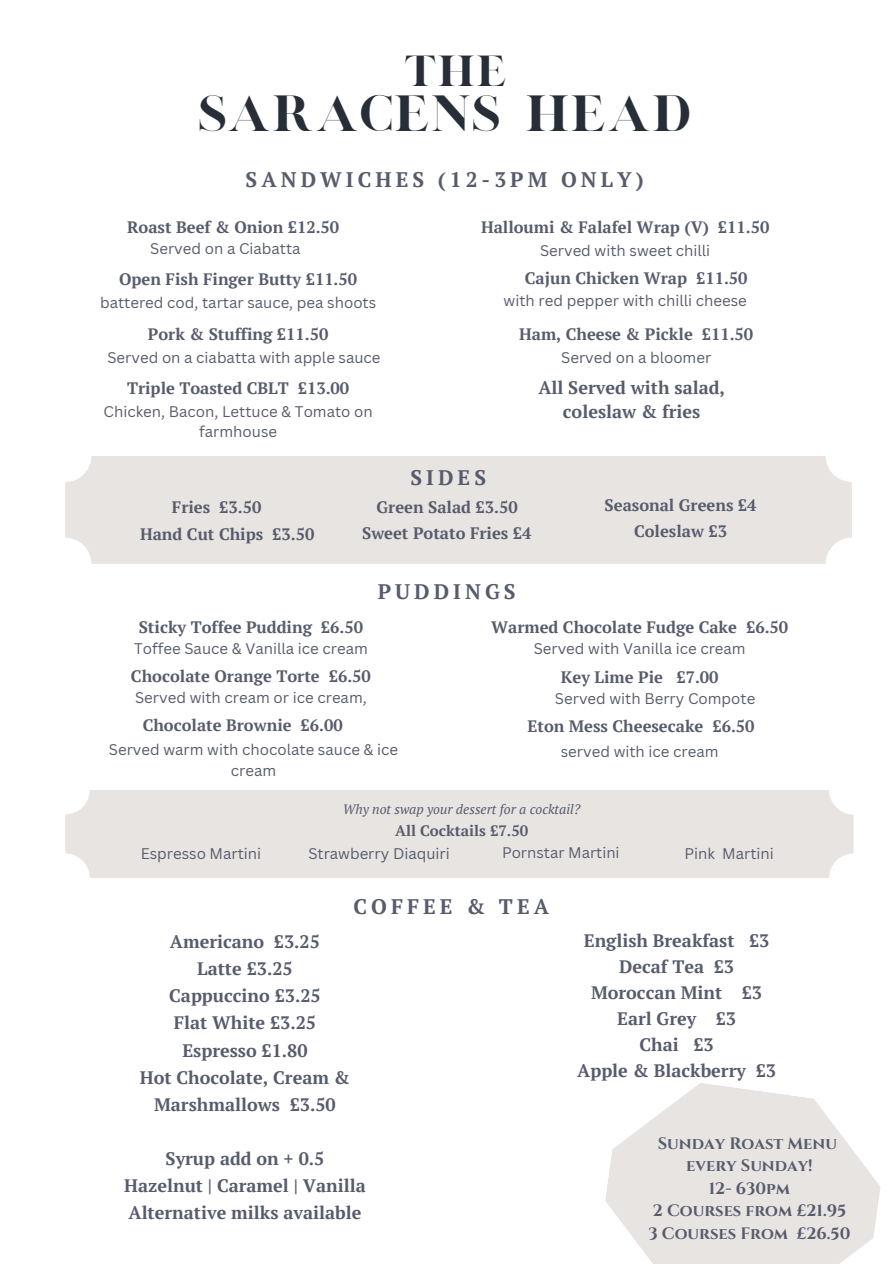
<style>
.page{position:relative;width:894px;height:1264px;background:#fff}
.page>*{position:absolute;margin:0;border:0;box-sizing:border-box;transform-origin:0 0}
.t1{font:41.25px "London";color:#272e38}
.t2{font:35.25px "London";color:#272e38}
.t3{font:700 21px "PT Serif";letter-spacing:.19em;color:#575c6d}
.t4{font:700 18px/27px "PT Serif";color:#575c6d;text-align:center}
.t5{font:700 16.5px "PT Serif";color:#575c6d}
.t6{font:700 16.5px/22.5px "Cinzel";color:#575c6d;text-align:center}
.t7{font:15px/20.2px "Canva Sans";color:#575c6d;text-align:center}
.t8{font:700 15px "PT Serif";color:#575c6d}
.t9{font:italic 13.5px "PT Serif";color:#575c6d}
</style>
<div class="page">
<div style="left:65px;top:456px;width:786px;height:108px;background:#e8e4e1;border-radius:26px"></div>
<div style="left:65px;top:790px;width:788px;height:88px;background:#e8e4e1;border-radius:24px"></div>
<svg style="left:605px;top:1083px;width:275px;height:180px;fill:#e8e4e1"></svg>
<h2 class="t2" style="left:403px;top:47px;width:105px">THE</h2>
<h1 class="t1" style="left:198px;top:85px;width:495px">SARACENS HEAD</h1>
<h3 class="t3" style="left:245px;top:165px;width:399px">SANDWICHES (12-3PM ONLY)</h3>
<p class="t5" style="left:127px;top:216px;width:214px">Roast Beef &amp; Onion £12.50</p>
<h3 class="t5" style="left:481px;top:216px;width:290px">Halloumi &amp; Falafel Wrap (V) £11.50</h3>
<h2 class="t7" style="left:540px;top:240px;width:172px">Served with sweet chilli</h2>
<h3 class="t7" style="left:150px;top:238px;width:152px">Served on a Ciabatta</h3>
<h3 class="t5" style="left:119px;top:267px;width:239px">Open Fish Finger Butty £11.50</h3>
<h3 class="t7" style="left:100px;top:292px;width:277px">battered cod, tartar sauce, pea shoots</h3>
<h3 class="t5" style="left:524px;top:266px;width:224px">Cajun Chicken Wrap £11.50</h3>
<h2 class="t7" style="left:503px;top:289px;width:245px">with red pepper with chilli cheese</h2>
<h3 class="t5" style="left:148px;top:323px;width:182px">Pork &amp; Stuffing £11.50</h3>
<p class="t7" style="left:107px;top:347px;width:274px">Served on a ciabatta with apple sauce</p>
<h3 class="t5" style="left:519px;top:322px;width:235px">Ham, Cheese &amp; Pickle £11.50</h3>
<p class="t7" style="left:561px;top:347px;width:151px">Served on a bloomer</p>
<h3 class="t5" style="left:127px;top:376px;width:224px">Triple Toasted CBLT £13.00</h3>
<p class="t7" style="left:103px;top:401px;width:270px">Chicken, Bacon, Lettuce &amp; Tomato on farmhouse</p>
<p class="t4" style="left:538px;top:374px;width:188px;line-height:24.8px">All Served with salad, coleslaw &amp; fries</p>
<h3 class="t3" style="left:410px;top:463px;width:77px">SIDES</h3>
<p class="t5" style="left:172px;top:496px;width:91px">Fries £3.50</p>
<h3 class="t5" style="left:140px;top:523px;width:176px">Hand Cut Chips £3.50</h3>
<p class="t5" style="left:376px;top:496px;width:143px">Green Salad £3.50</p>
<p class="t5" style="left:362px;top:521px;width:171px">Sweet Potato Fries £4</p>
<p class="t3" style="left:377px;top:577px;width:139px">PUDDINGS</p>
<h4 class="t5" style="left:604px;top:494px;width:153px">Seasonal Greens £4</h4>
<p class="t5" style="left:634px;top:519px;width:94px">Coleslaw £3</p>
<h3 class="t5" style="left:139px;top:615px;width:226px">Sticky Toffee Pudding £6.50</h3>
<p class="t7" style="left:134px;top:637px;width:235px">Toffee Sauce &amp; Vanilla ice cream</p>
<h3 class="t5" style="left:491px;top:615px;width:298px">Warmed Chocolate Fudge Cake £6.50</h3>
<p class="t7" style="left:533px;top:637px;width:213px">Served with Vanilla ice cream</p>
<h3 class="t5" style="left:131px;top:665px;width:241px">Chocolate Orange Torte £6.50</h3>
<p class="t7" style="left:135px;top:687px;width:233px">Served with cream or ice cream,</p>
<h3 class="t5" style="left:560px;top:666px;width:159px">Key Lime Pie £7.00</h3>
<h3 class="t7" style="left:554px;top:687px;width:202px">Served with Berry Compote</h3>
<p class="t5" style="left:143px;top:714px;width:201px">Chocolate Brownie £6.00</p>
<h1 class="t7" style="left:109px;top:739px;width:291px">Served warm with chocolate sauce &amp; ice cream</h1>
<h2 class="t5" style="left:527px;top:714px;width:228px">Eton Mess Cheesecake £6.50</h2>
<h3 class="t7" style="left:560px;top:741px;width:159px">served with ice cream</h3>
<p class="t9" style="left:343px;top:799px;width:239px">Why not swap your dessert for a cocktail?</p>
<h3 class="t8" style="left:395px;top:820px;width:135px">All Cocktails £7.50</h3>
<h3 class="t7" style="left:141px;top:843px;width:122px">Espresso Martini</h3>
<p class="t7" style="left:308px;top:843px;width:143px">Strawberry Diaquiri</p>
<h3 class="t7" style="left:502px;top:841px;width:119px">Pornstar Martini</h3>
<p class="t3" style="left:353px;top:892px;width:197px">COFFEE &amp; TEA</p>
<h3 class="t7" style="left:684px;top:843px;width:91px">Pink Martini</h3>
<h2 class="t4" style="left:140px;top:928px;width:211px">Americano £3.25<br>Latte £3.25<br>Cappuccino £3.25<br>Flat White £3.25<br>Espresso £1.80<br>Hot Chocolate, Cream &amp;<br>Marshmallows £3.50</h2>
<h3 class="t4" style="left:124px;top:1144px;width:243px">Syrup add on + 0.5<br>Hazelnut | Caramel | Vanilla<br>Alternative milks available</h3>
<p class="t4" style="left:577px;top:927px;width:200px;line-height:25.8px">English Breakfast £3<br>Decaf Tea £3<br>Moroccan Mint £3<br>Earl Grey £3<br>Chai £3<br>Apple &amp; Blackberry £3</p>
<h3 class="t6" style="left:648px;top:1132px;width:203px">Sunday Roast Menu every Sunday!<br>12- 630pm<br>2 Courses from £21.95<br>3 Courses From £26.50</h3>
</div>
